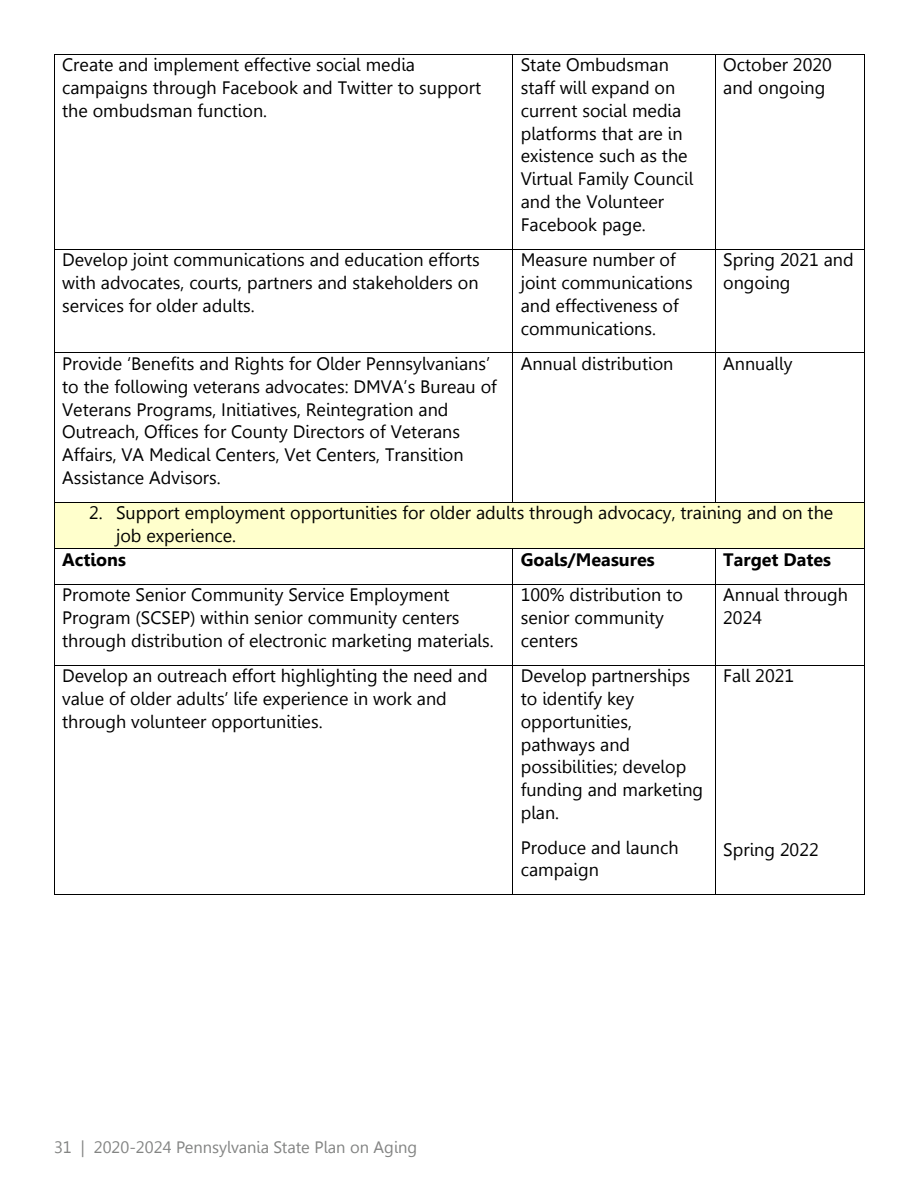
<style>
.page{position:relative;width:918px;height:1188px;background:#fff}
.page>*{position:absolute;margin:0;border:0;box-sizing:border-box;transform-origin:0 0}
.t1{font:18px/22.8px "Gisha";color:#000}
.t2{font:700 18px "Gisha";color:#000}
.t3{font:16.5px "Gisha";color:#838483}
</style>
<div class="page">
<hr style="left:54px;top:54px;width:458px;height:1px;background:#000">
<hr style="left:513px;top:54px;width:202px;height:1px;background:#000">
<hr style="left:716px;top:54px;width:148px;height:1px;background:#000">
<hr style="left:54px;top:55px;width:1px;height:194px;background:#000">
<hr style="left:512px;top:55px;width:1px;height:194px;background:#000">
<hr style="left:715px;top:55px;width:1px;height:194px;background:#000">
<hr style="left:864px;top:55px;width:1px;height:194px;background:#000">
<hr style="left:54px;top:249px;width:458px;height:1px;background:#000">
<hr style="left:513px;top:249px;width:202px;height:1px;background:#000">
<hr style="left:716px;top:249px;width:148px;height:1px;background:#000">
<hr style="left:54px;top:250px;width:1px;height:103px;background:#000">
<hr style="left:512px;top:250px;width:1px;height:103px;background:#000">
<hr style="left:715px;top:250px;width:1px;height:103px;background:#000">
<hr style="left:864px;top:250px;width:1px;height:103px;background:#000">
<hr style="left:54px;top:353px;width:458px;height:1px;background:#000">
<hr style="left:513px;top:353px;width:202px;height:1px;background:#000">
<hr style="left:716px;top:353px;width:148px;height:1px;background:#000">
<hr style="left:54px;top:353px;width:1px;height:149px;background:#000">
<hr style="left:512px;top:353px;width:1px;height:149px;background:#000">
<hr style="left:715px;top:353px;width:1px;height:149px;background:#000">
<hr style="left:864px;top:353px;width:1px;height:149px;background:#000">
<div style="left:62px;top:503px;width:794px;height:23px;background:#ffc"></div>
<div style="left:62px;top:526px;width:794px;height:22px;background:#ffc"></div>
<hr style="left:54px;top:502px;width:458px;height:1px;background:#000">
<hr style="left:513px;top:502px;width:202px;height:1px;background:#000">
<hr style="left:716px;top:502px;width:148px;height:1px;background:#000">
<hr style="left:54px;top:503px;width:1px;height:45px;background:#000">
<hr style="left:864px;top:503px;width:1px;height:45px;background:#000">
<hr style="left:54px;top:548px;width:458px;height:1px;background:#000">
<hr style="left:513px;top:548px;width:202px;height:1px;background:#000">
<hr style="left:716px;top:548px;width:148px;height:1px;background:#000">
<hr style="left:54px;top:549px;width:1px;height:35px;background:#000">
<hr style="left:512px;top:549px;width:1px;height:35px;background:#000">
<hr style="left:715px;top:549px;width:1px;height:35px;background:#000">
<hr style="left:864px;top:549px;width:1px;height:35px;background:#000">
<hr style="left:54px;top:584px;width:458px;height:1px;background:#000">
<hr style="left:513px;top:584px;width:202px;height:1px;background:#000">
<hr style="left:716px;top:584px;width:148px;height:1px;background:#000">
<hr style="left:54px;top:585px;width:1px;height:80px;background:#000">
<hr style="left:512px;top:585px;width:1px;height:80px;background:#000">
<hr style="left:715px;top:585px;width:1px;height:80px;background:#000">
<hr style="left:864px;top:585px;width:1px;height:80px;background:#000">
<hr style="left:54px;top:665px;width:458px;height:1px;background:#000">
<hr style="left:513px;top:665px;width:202px;height:1px;background:#000">
<hr style="left:716px;top:665px;width:148px;height:1px;background:#000">
<hr style="left:54px;top:666px;width:1px;height:229px;background:#000">
<hr style="left:54px;top:895px;width:458px;height:1px;background:#000">
<hr style="left:512px;top:666px;width:1px;height:229px;background:#000">
<hr style="left:513px;top:895px;width:202px;height:1px;background:#000">
<hr style="left:715px;top:666px;width:1px;height:229px;background:#000">
<hr style="left:716px;top:895px;width:148px;height:1px;background:#000">
<hr style="left:864px;top:666px;width:1px;height:229px;background:#000">
<p class="t1" style="left:62px;top:54px;width:421px">Create and implement effective social media campaigns through Facebook and Twitter to support the ombudsman function.</p>
<p class="t1" style="left:521px;top:54px;width:174px">State Ombudsman staff will expand on current social media platforms that are in existence such as the<br>Virtual Family Council and the Volunteer<br>Facebook page.</p>
<p class="t1" style="left:723px;top:54px;width:110px">October 2020 and ongoing</p>
<p class="t1" style="left:62px;top:249px;width:419px;text-align:justify">Develop joint communications and education efforts with advocates, courts, partners and stakeholders on services for older adults.</p>
<p class="t1" style="left:521px;top:249px;width:173px">Measure number of joint communications and effectiveness of communications.</p>
<p class="t1" style="left:723px;top:249px;width:132px">Spring 2021 and ongoing</p>
<p class="t1" style="left:62px;top:352px;width:436px">Provide ‘Benefits and Rights for Older Pennsylvanians’ to the following veterans advocates: DMVA’s Bureau of Veterans Programs, Initiatives, Reintegration and Outreach, Offices for County Directors of Veterans Affairs, VA Medical Centers, Vet Centers, Transition Assistance Advisors.</p>
<p class="t1" style="left:521px;top:352px;width:154px">Annual distribution</p>
<p class="t1" style="left:723px;top:352px;width:71px">Annually</p>
<p class="t1" style="left:89px;top:502px;width:746px">2. Support employment opportunities for older adults through advocacy, training and on the</p>
<p class="t1" style="left:116px;top:525px;width:122px">job experience.</p>
<p class="t2" style="left:62px;top:549px;width:65px">Actions</p>
<p class="t2" style="left:521px;top:549px;width:135px">Goals/Measures</p>
<p class="t2" style="left:723px;top:549px;width:109px">Target Dates</p>
<p class="t1" style="left:62px;top:584px;width:433px">Promote Senior Community Service Employment<br>Program (SCSEP) within senior community centers through distribution of electronic marketing materials.</p>
<p class="t1" style="left:521px;top:584px;width:164px">100% distribution to senior community centers</p>
<p class="t1" style="left:723px;top:584px;width:126px">Annual through<br>2024</p>
<p class="t1" style="left:62px;top:665px;width:427px">Develop an outreach effort highlighting the need and value of older adults’ life experience in work and through volunteer opportunities.</p>
<p class="t1" style="left:521px;top:665px;width:184px">Develop partnerships to identify key opportunities, pathways and possibilities; develop funding and marketing plan.</p>
<p class="t1" style="left:521px;top:836px;width:159px">Produce and launch campaign</p>
<p class="t1" style="left:723px;top:665px;width:72px">Fall 2021</p>
<p class="t1" style="left:723px;top:838px;width:97px">Spring 2022</p>
<p class="t3" style="left:54px;top:1138px;width:365px">31 | 2020-2024 Pennsylvania State Plan on Aging</p>
</div>
